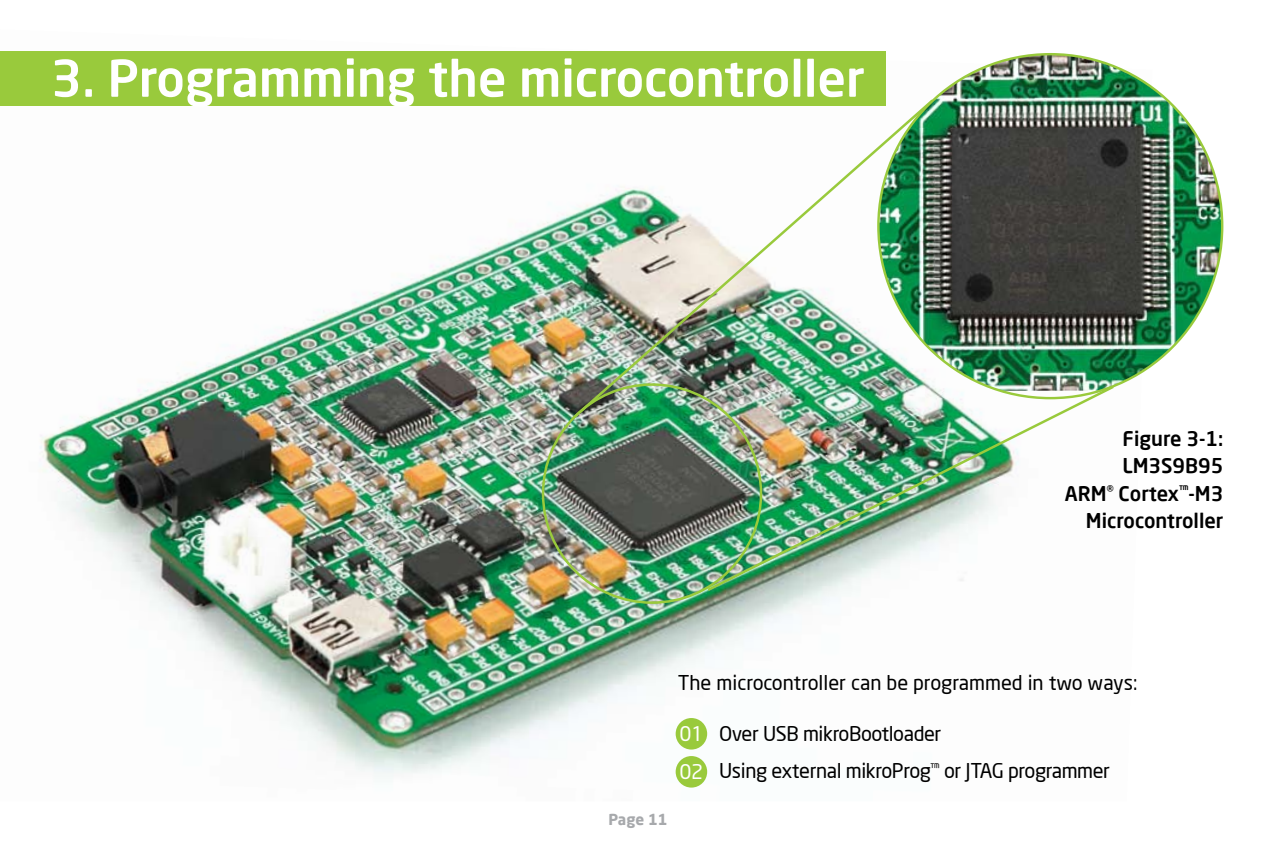
<style>
.page{position:relative;width:1276px;height:851px;background:#fff}
.page>*{position:absolute;margin:0;border:0;box-sizing:border-box;transform-origin:0 0}
.t1{font:500 50px "Neo Sans Pro";color:#fff}
.t2{font:20px/37.5px "Neo Sans Pro";letter-spacing:-.02em;color:#000}
.t3{font:500 20px/27.5px "Neo Sans Pro";color:#000;text-align:right}
.t4{font:20px "Neo Sans Pro";color:#000}
.t5{font:20px/38px "Neo Sans";color:#fff}
.t6{font:700 15px "Neo Sans Pro";color:#a7a9ac}
</style>
<div class="page">
<img style="left:40px;top:51px;width:1028px;height:737px">
<img style="left:885px;top:54px;width:337px;height:333px">
<div style="left:675px;top:718px;width:32px;height:31px;background:#99ca3c;border-radius:50%"></div>
<div style="left:675px;top:756px;width:32px;height:31px;background:#99ca3c;border-radius:50%"></div>
<img style="left:569px;top:97px;width:367px;height:324px">
<img style="left:705px;top:383px;width:411px;height:210px">
<div style="left:0;top:51px;width:885px;height:55px;background:#99ca3c"></div>
<h1 class="t1" style="left:51px;top:47px;width:815px">3. Programming the microcontroller</h1>
<p class="t3" style="left:1064px;top:424px;width:160px">Figure 3-1:<br>LM3S9B95<br>ARM<sup>®</sup> Cortex<sup>™</sup>-M3<br>Microcontroller</p>
<p class="t4" style="left:677px;top:670px;width:461px">The microcontroller can be programmed in two ways:</p>
<p class="t6" style="left:608px;top:809px;width:60px">Page 11</p>
<p class="t5" style="left:679px;top:715px;width:25px">01<br>02</p>
<p class="t2" style="left:719px;top:714px;width:392px">Over USB mikroBootloader<br>Using external mikroProg<sup>™</sup> or JTAG programmer</p>
</div>
